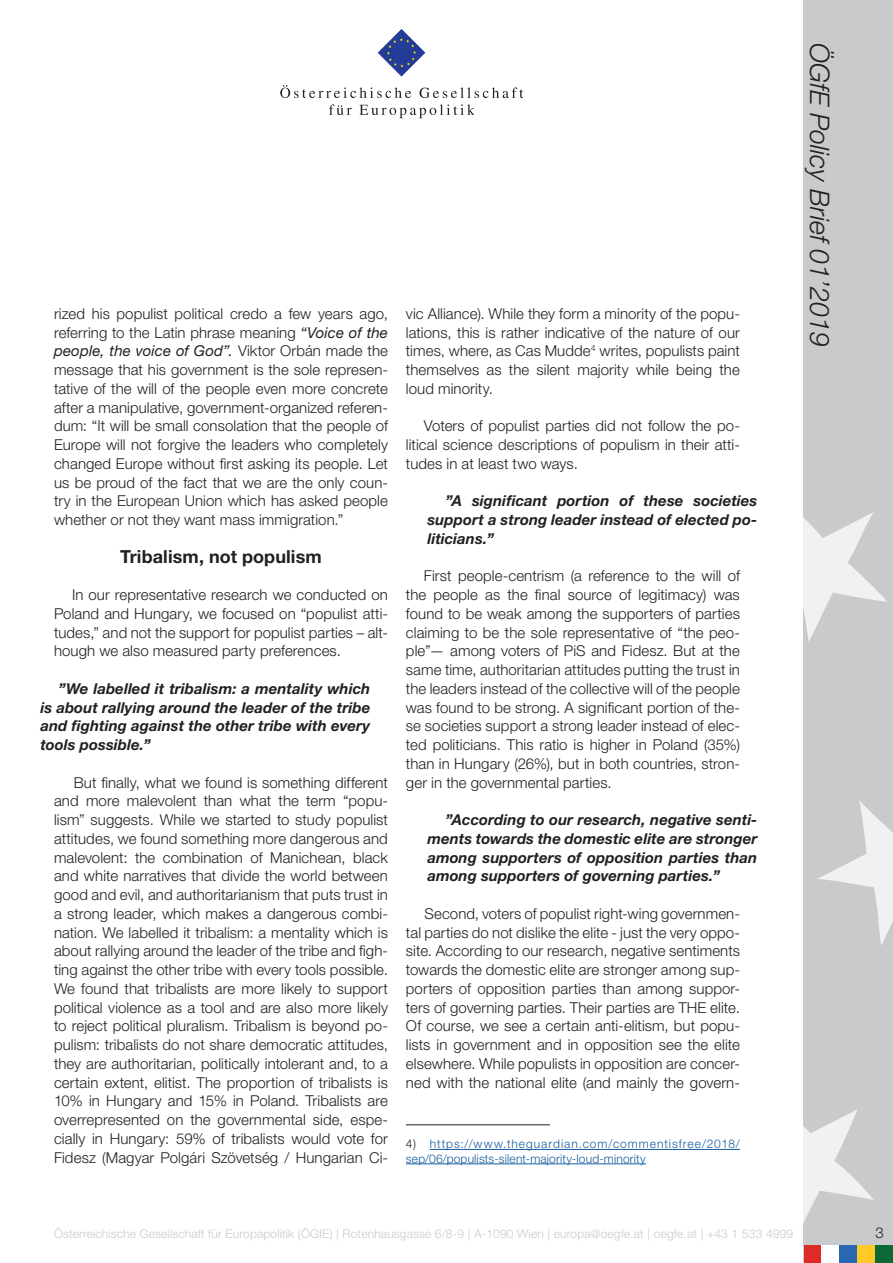
<style>
.page{position:relative;width:893px;height:1263px;background:#fff}
.page>*{position:absolute;margin:0;border:0;box-sizing:border-box;transform-origin:0 0}
.t1{font:italic 300 27px "Helvetica Neue LT Std";color:#231f20}
.Zwischenüberschrift{font:700 18px "Helvetica Neue LT Std";letter-spacing:.005em;color:#231f20}
.Standard_Paragraph{font:300 15px/18.8px "Helvetica Neue LT Std";letter-spacing:.005em;color:#231f20;text-align:justify}
.Standard_Paragraph-2{font:italic 700 15px/18.8px "Helvetica Neue LT Std";letter-spacing:.005em;color:#231f20;text-align:justify}
.t2{font:300 12px "Helvetica Neue LT Std";letter-spacing:.015em;color:#c9cacc}
.Footnotes{font:300 12px/14.4px "Helvetica Neue LT Std";letter-spacing:.03em;color:#175d9e}
.s1{font-weight:400;font-style:italic}
.s2{color:#231f20}
</style>
<div class="page">
<div style="left:804px;top:0;width:89px;height:1263px;background:#c9cacc"></div>
<svg style="left:804px;top:512px;width:83px;height:130px"></svg>
<svg style="left:818px;top:801px;width:75px;height:144px"></svg>
<svg style="left:804px;top:1110px;width:70px;height:111px"></svg>
<svg style="left:378px;top:29px;width:47px;height:48px"></svg>
<svg style="left:280px;top:85px;width:131px;height:13px"></svg>
<svg style="left:420px;top:87px;width:103px;height:11px"></svg>
<svg style="left:329px;top:104px;width:23px;height:11px"></svg>
<svg style="left:359px;top:104px;width:116px;height:14px"></svg>
<div style="left:857px;top:1245px;width:18px;height:18px;background:#fecb26"></div>
<div style="left:839px;top:1245px;width:18px;height:18px;background:#2b68b3"></div>
<div style="left:804px;top:1245px;width:17px;height:18px;background:#de2b26"></div>
<div style="left:875px;top:1245px;width:18px;height:18px;background:#0b6936"></div>
<div style="left:821px;top:1245px;width:18px;height:18px;background:#fff"></div>
<hr style="left:406px;top:1124px;width:144px;height:1px;background:#231f20">
<hr style="left:430px;top:1149px;width:310px;height:1px;background:#175d9e">
<hr style="left:406px;top:1163px;width:240px;height:1px;background:#175d9e">
<p class="Standard_Paragraph" style="left:54px;top:304px;width:335px">rized his populist political credo a few years ago, referring to the Latin phrase meaning <span class="s1">“Voice of the people, the voice of God”.</span> Viktor Orbán made the message that his government is the sole represen&shy;tative of the will of the people even more concrete after a manipulative, government-organized referen&shy;dum: “It will be small consolation that the people of Europe will not forgive the leaders who completely changed Europe without first asking its people. Let us be proud of the fact that we are the only coun&shy;try in the European Union which has asked people whether or not they want mass immigration.”</p>
<p class="Zwischenüberschrift" style="left:120px;top:545px;width:203px">Tribalism, not populism</p>
<p class="Standard_Paragraph" style="left:54px;top:585px;width:335px;text-indent:18px">In our representative research we conducted on Poland and Hungary, we focused on “populist atti&shy;tudes,” and not the support for populist parties – alt&shy;hough we also measured party preferences.</p>
<p class="Standard_Paragraph-2" style="left:40px;top:679px;width:332px;text-indent:18px">”We labelled it tribalism: a mentality which is about rallying around the leader of the tribe and fighting against the other tribe with every tools possible.”</p>
<p class="Standard_Paragraph" style="left:54px;top:772px;width:335px;text-indent:20px">But finally, what we found is something different and more malevolent than what the term “popu&shy;lism” suggests. While we started to study populist attitudes, we found something more dangerous and malevolent: the combination of Manichean, black and white narratives that divide the world between good and evil, and authoritarianism that puts trust in a strong leader, which makes a dangerous combi&shy;nation. We labelled it tribalism: a mentality which is about rallying around the leader of the tribe and figh&shy;ting against the other tribe with every tools possible.<br>We found that tribalists are more likely to support political violence as a tool and are also more likely to reject political pluralism. Tribalism is beyond po&shy;pulism: tribalists do not share democratic attitudes, they are authoritarian, politically intolerant and, to a certain extent, elitist. The proportion of tribalists is 10% in Hungary and 15% in Poland. Tribalists are overrepresented on the governmental side, espe&shy;cially in Hungary: 59% of tribalists would vote for Fidesz (Magyar Polgári Szövetség / Hungarian Ci-</p>
<p class="Standard_Paragraph" style="left:406px;top:304px;width:335px">vic Alliance). While they form a minority of the popu&shy;lations, this is rather indicative of the nature of our times, where, as Cas Mudde<sup>4</sup> writes, populists paint themselves as the silent majority while being the loud minority.</p>
<p class="Standard_Paragraph" style="left:406px;top:416px;width:335px;text-indent:18px">Voters of populist parties did not follow the po&shy;litical science descriptions of populism in their atti&shy;tudes in at least two ways.</p>
<p class="Standard_Paragraph-2" style="left:427px;top:491px;width:332px;text-indent:18px">”A significant portion of these societies support a strong leader instead of elected po&shy;liticians.”</p>
<p class="Standard_Paragraph" style="left:406px;top:566px;width:335px;text-indent:18px">First people-centrism (a reference to the will of the people as the final source of legitimacy) was found to be weak among the supporters of parties claiming to be the sole representative of “the peo&shy;ple”— among voters of PiS and Fidesz. But at the same time, authoritarian attitudes putting the trust in the leaders instead of the collective will of the people was found to be strong. A significant portion of the&shy;se societies support a strong leader instead of elec&shy;ted politicians. This ratio is higher in Poland (35%) than in Hungary (26%), but in both countries, stron&shy;ger in the governmental parties.</p>
<p class="Standard_Paragraph-2" style="left:427px;top:810px;width:332px;text-indent:18px">”According to our research, negative senti&shy;ments towards the domestic elite are stronger among supporters of opposition parties than among supporters of governing parties.”</p>
<p class="Standard_Paragraph" style="left:406px;top:904px;width:335px;text-indent:19px">Second, voters of populist right-wing governmen&shy;tal parties do not dislike the elite - just the very oppo&shy;site. According to our research, negative sentiments towards the domestic elite are stronger among sup&shy;porters of opposition parties than among suppor&shy;ters of governing parties. Their parties are THE elite.<br>Of course, we see a certain anti-elitism, but popu&shy;lists in government and in opposition see the elite elsewhere. While populists in opposition are concer&shy;ned with the national elite (and mainly the govern-</p>
<p class="Footnotes" style="left:406px;top:1136px;width:335px"><span class="s2">4)</span> https://www.theguardian.com/commentisfree/2018/ sep/06/populists-silent-majority-loud-minority</p>
<h1 class="t1" style="left:836px;top:43px;width:305px;rotate:90deg">ÖGfE Policy Brief 01’2019</h1>
<p class="t2" style="left:54px;top:1226px;width:741px">Österreichische Gesellschaft für Europapolitik (ÖGfE) | Rotenhausgasse 6/8-9 | A-1090 Wien | europa@oegfe.at | oegfe.at | +43 1 533 4999</p>
<p class="Standard_Paragraph" style="left:875px;top:1222px;width:10px">3</p>
</div>
